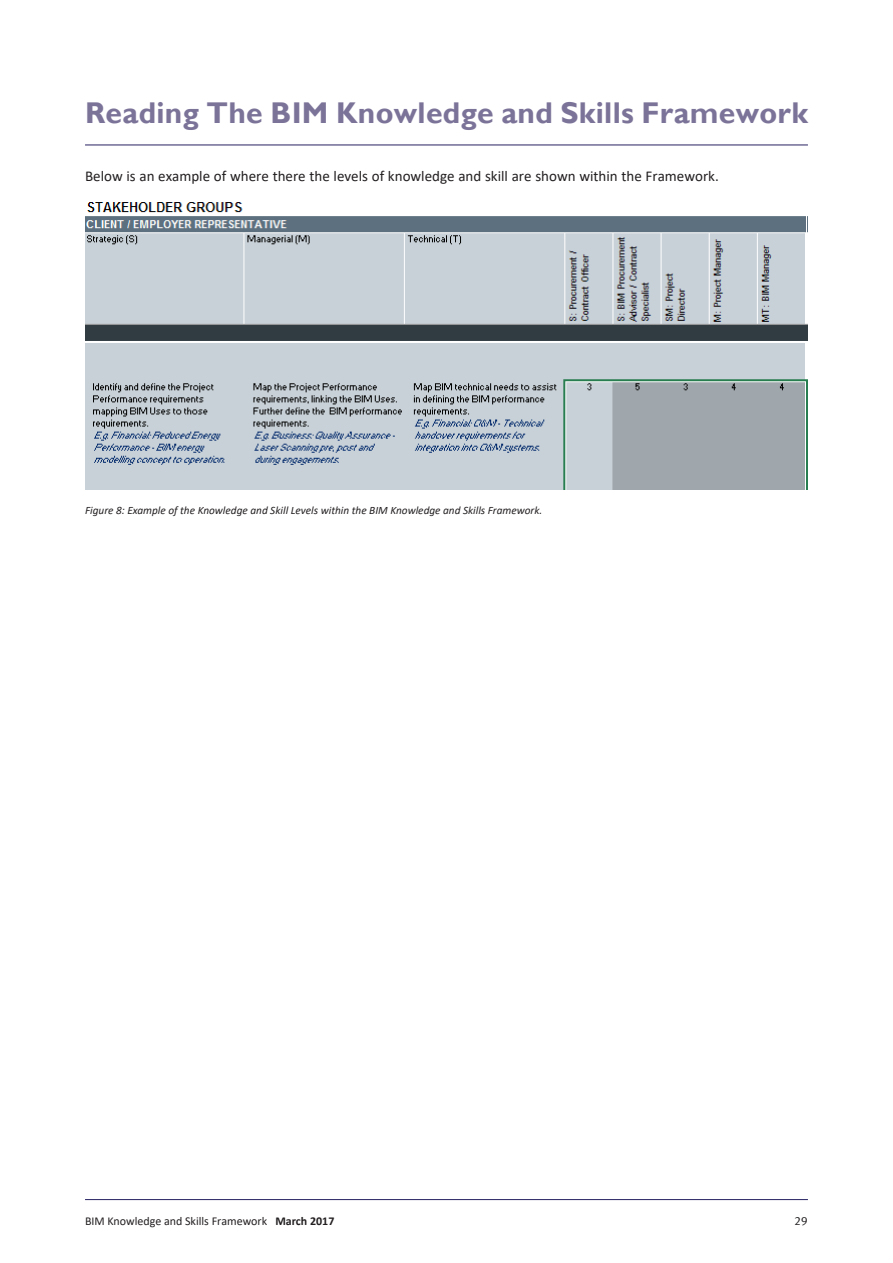
<style>
.page{position:relative;width:893px;height:1263px;background:#fff}
.page>*{position:absolute;margin:0;border:0;box-sizing:border-box;transform-origin:0 0}
.Heading_1{font:700 30px "Gill Sans";letter-spacing:.01em;color:#7c7399}
.t1{font:15px "Calibri";color:#231f20}
.t2{font:12px "Calibri";color:#231f20}
.t3{font:12px "Meta Correspondence OT";color:#231f20}
.t4{font:italic 11.25px "Calibri";color:#231f20}
.s1{font-weight:700}
</style>
<div class="page">
<hr style="left:85px;top:1199px;width:723px;height:1px;background:#252161">
<hr style="left:85px;top:145px;width:723px;height:1px;background:#252161">
<img style="left:85px;top:202px;width:723px;height:288px">
<p class="Heading_1" style="left:85px;top:95px;width:724px">Reading The BIM Knowledge and Skills Framework</p>
<p class="t1" style="left:85px;top:166px;width:635px">Below is an example of where there the levels of knowledge and skill are shown within the Framework.</p>
<p class="t4" style="left:85px;top:503px;width:459px">Figure 8: Example of the Knowledge and Skill Levels within the BIM Knowledge and Skills Framework.</p>
<p class="t2" style="left:85px;top:1213px;width:251px">BIM Knowledge and Skills Framework <span class="s1">March 2017</span></p>
<p class="t3" style="left:794px;top:1214px;width:15px">29</p>
</div>
